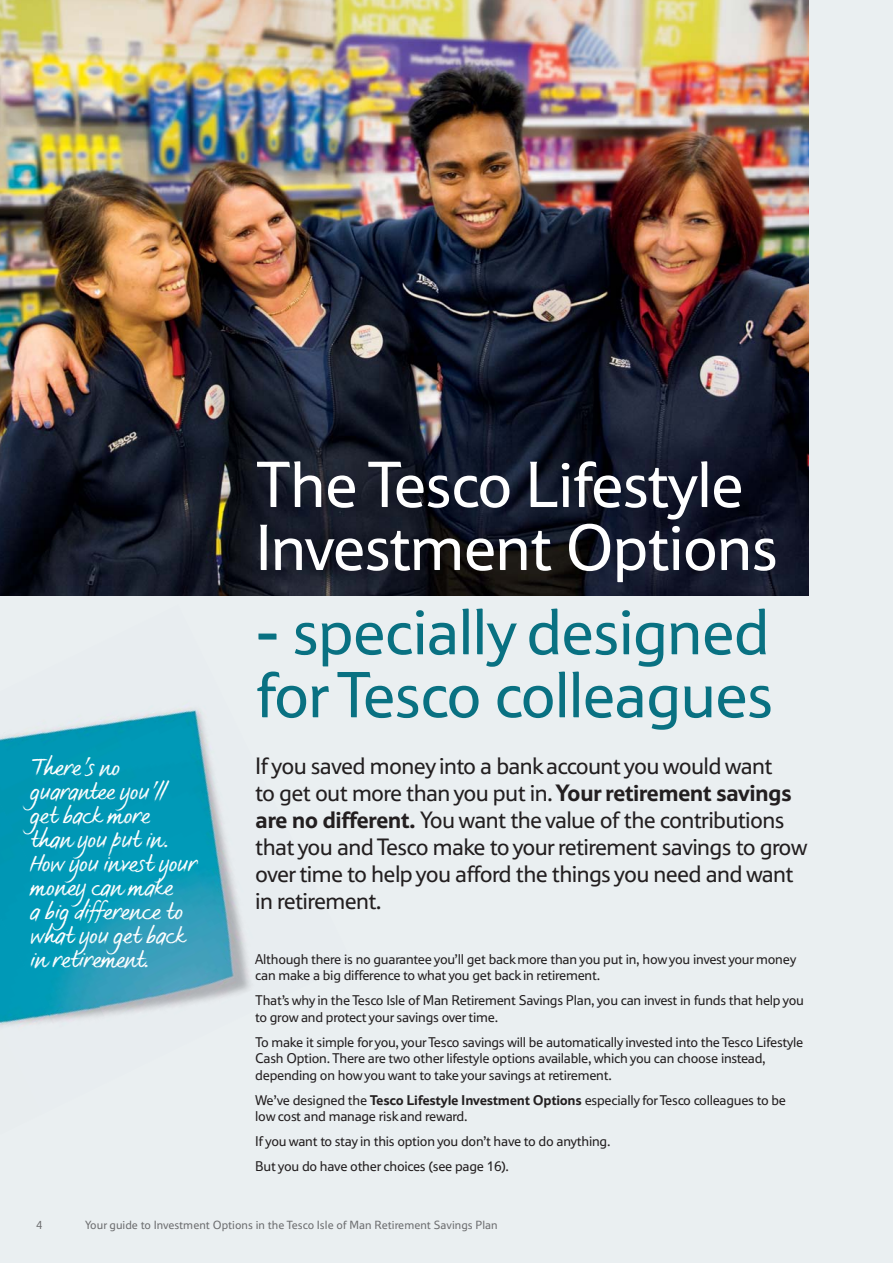
<style>
.page{position:relative;width:893px;height:1263px;background:#fff}
.page>*{position:absolute;margin:0;border:0;box-sizing:border-box;transform-origin:0 0}
.t1{font:66px/63px "Tesco";letter-spacing:-.02em;color:#097182}
.t2{font:66px/63px "Tesco";letter-spacing:-.02em;color:#fff}
.t3{font:24px/27px "Tesco";letter-spacing:-.03em;color:#231f20}
.t4{font:24px/24px "SAB Miller Headline";letter-spacing:-.02em;color:#fff}
.t5{font:14.25px/16.5px "Tesco";letter-spacing:-.02em;color:#231f20}
.t6{font:12px "Tesco";color:#6d6e70}
.s1{font-weight:700}
</style>
<div class="page">
<div style="left:0;top:0;width:892px;height:1263px;background:#eaeff1"></div>
<img style="left:0;top:0;width:808px;height:595px">
<img style="left:0;top:708px;width:251px;height:305px">
<img style="left:0;top:801px;width:131px;height:217px">
<img style="left:0;top:914px;width:87px;height:112px">
<h2 class="t4" style="left:30px;top:759px;width:168px">There’s no guarantee you’ll get back more than you put in.<br>How you invest your money can make<br>a big difference to what you get back in retirement.</h2>
<h1 class="t2" style="left:255px;top:452px;width:525px">The Tesco Lifestyle<br>Investment Options</h1>
<h1 class="t1" style="left:255px;top:599px;width:520px">- specially designed for Tesco colleagues</h1>
<p class="t3" style="left:255px;top:752px;width:554px">If you saved money into a bank account you would want<br>to get out more than you put in. <span class="s1">Your retirement savings are no different.</span> You want the value of the contributions that you and Tesco make to your retirement savings to grow over time to help you afford the things you need and want in retirement.</p>
<p class="t5" style="left:255px;top:950px;width:542px">Although there is no guarantee you’ll get back more than you put in, how you invest your money can make a big difference to what you get back in retirement.</p>
<p class="t5" style="left:255px;top:992px;width:550px">That’s why in the Tesco Isle of Man Retirement Savings Plan, you can invest in funds that help you to grow and protect your savings over time.</p>
<p class="t5" style="left:255px;top:1033px;width:549px">To make it simple for you, your Tesco savings will be automatically invested into the Tesco Lifestyle<br>Cash Option. There are two other lifestyle options available, which you can choose instead, depending on how you want to take your savings at retirement.</p>
<p class="t5" style="left:255px;top:1091px;width:532px">We’ve designed the <span class="s1">Tesco Lifestyle Investment Options</span> especially for Tesco colleagues to be low cost and manage risk and reward.</p>
<p class="t5" style="left:255px;top:1128px;width:357px;line-height:25px">If you want to stay in this option you don’t have to do anything.<br>But you do have other choices (see page 16).</p>
<p class="t6" style="left:36px;top:1218px;width:8px">4</p>
<p class="t6" style="left:85px;top:1218px;width:414px">Your guide to Investment Options in the Tesco Isle of Man Retirement Savings Plan</p>
</div>
